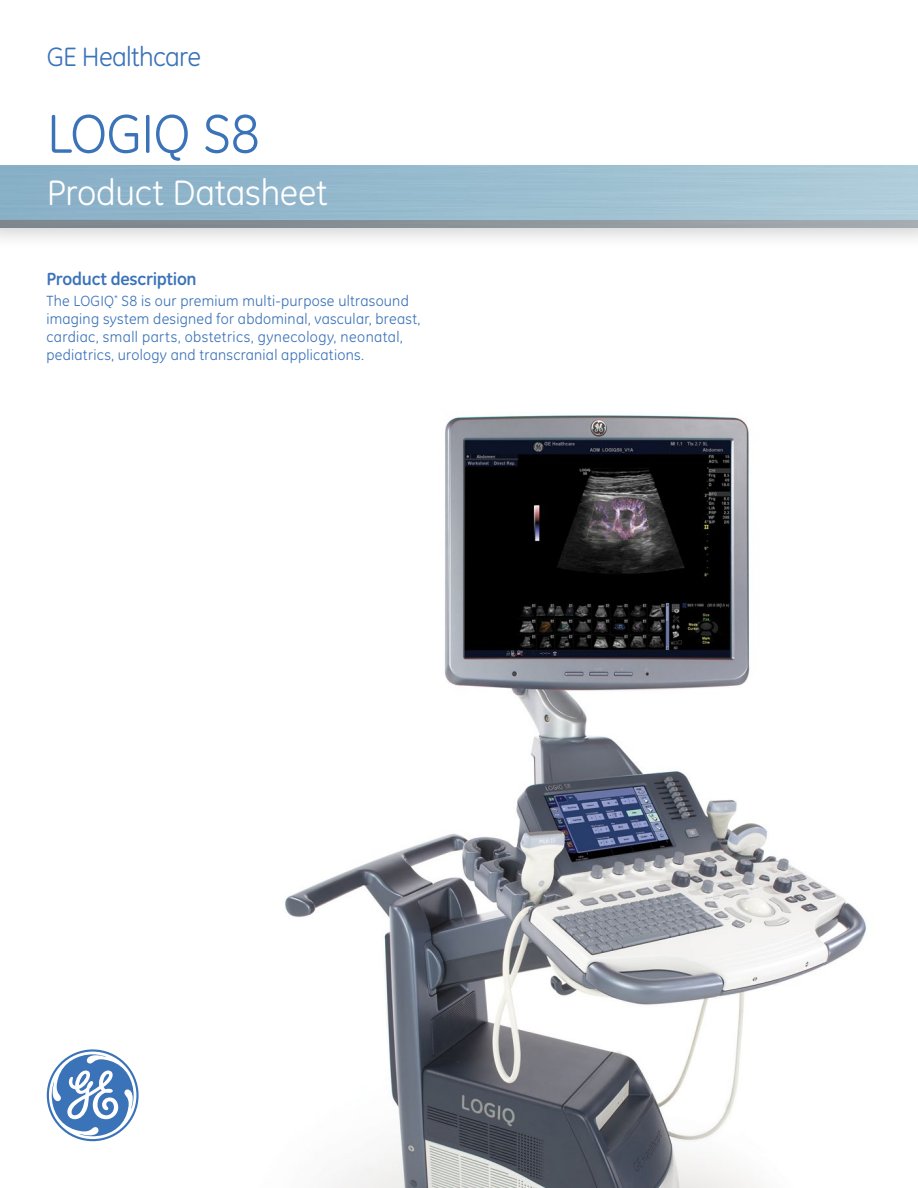
<style>
.page{position:relative;width:918px;height:1188px;background:#fff}
.page>*{position:absolute;margin:0;border:0;box-sizing:border-box;transform-origin:0 0}
.t1{font:55.5px "GE Inspira";letter-spacing:-.015em;color:#3b73b9}
.t2{font:36px "GE Inspira";letter-spacing:-.005em;color:#fff}
.t3{font:27px "GE Inspira";letter-spacing:-.025em;color:#3b73b9}
.t4{font:700 18px "GE Inspira";letter-spacing:-.015em;color:#3b73b9}
.t5{font:15px/18px "GE Inspira";letter-spacing:.015em;color:#3b73b9}
</style>
<div class="page">
<svg style="left:47px;top:1049px;width:92px;height:92px"></svg>
<div style="left:0;top:188px;width:918px;height:63px;background:#000;opacity:.3"></div>
<img style="left:0;top:220px;width:918px;height:8px">
<img style="left:0;top:166px;width:918px;height:54px">
<img style="left:285px;top:415px;width:582px;height:773px">
<h3 class="t3" style="left:47px;top:41px;width:156px">GE Healthcare</h3>
<h1 class="t1" style="left:47px;top:102px;width:215px">LOGIQ S8</h1>
<h2 class="t2" style="left:47px;top:171px;width:282px">Product Datasheet</h2>
<p class="t4" style="left:46px;top:267px;width:152px">Product description</p>
<p class="t5" style="left:46px;top:292px;width:376px">The LOGIQ<sup>*</sup> S8 is our premium multi-purpose ultrasound imaging system designed for abdominal, vascular, breast, cardiac, small parts, obstetrics, gynecology, neonatal, pediatrics, urology and transcranial applications.</p>
</div>
